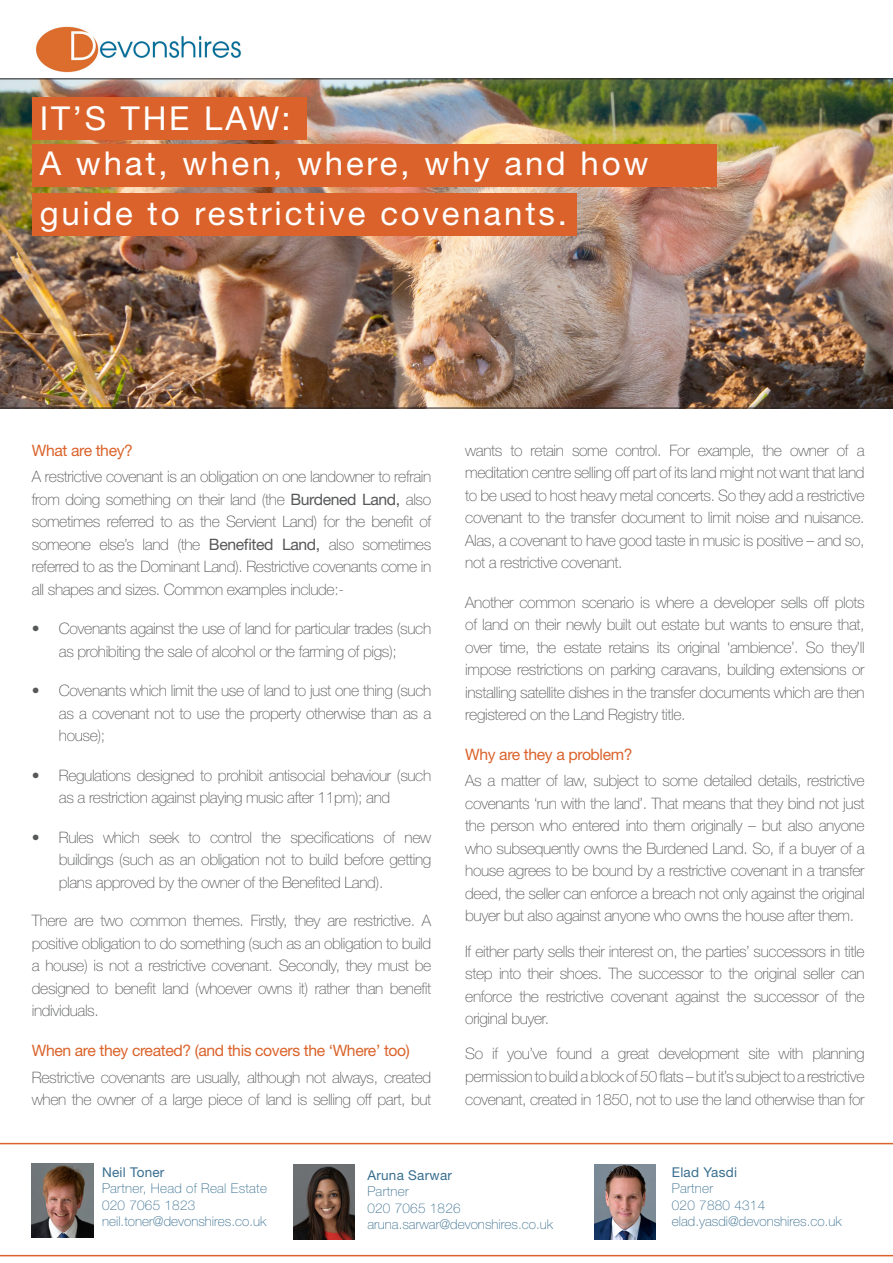
<style>
.page{position:relative;width:893px;height:1263px;background:#fff}
.page>*{position:absolute;margin:0;border:0;box-sizing:border-box;transform-origin:0 0}
.t1{font:33px "Helvetica Neue LT Std";letter-spacing:.085em;color:#fff}
.body_copy{font:100 15.75px/22.5px "Helvetica Neue LT Std";letter-spacing:-.025em;color:#57585a;text-align:justify}
.body_copy-2{font:15.75px "Helvetica Neue LT Std";letter-spacing:-.025em;color:#db632b}
.Partner_Name_and_tit{font:100 13.5px/16.5px "Helvetica Neue LT Std";color:#386e8f}
.Partner_Name_and_tit-2{font:100 13.5px "Helvetica Neue LT Std";letter-spacing:.02em;color:#386e8f}
.Partner_Name_and_tit-3{font:13.5px "Helvetica Neue LT Std";letter-spacing:.02em;color:#386e8f}
.s1{font-weight:400}
</style>
<div class="page">
<img style="left:0;top:79px;width:893px;height:329px">
<img style="left:36px;top:26px;width:205px;height:47px">
<div style="left:32px;top:194px;width:544px;height:42px;background:#db632b"></div>
<div style="left:32px;top:144px;width:684px;height:43px;background:#db632b"></div>
<div style="left:32px;top:97px;width:275px;height:43px;background:#db632b"></div>
<svg style="left:0;top:1143px;width:893px;height:113px"></svg>
<img style="left:32px;top:1163px;width:61px;height:74px">
<img style="left:594px;top:1165px;width:62px;height:75px">
<img style="left:293px;top:1165px;width:62px;height:75px">
<p class="t1" style="left:40px;top:99px;width:253px">IT’S THE LAW:</p>
<p class="t1" style="left:40px;top:144px;width:610px">A what, when, where, why and how</p>
<p class="t1" style="left:40px;top:193px;width:529px">guide to restrictive covenants.</p>
<p class="body_copy-2" style="left:32px;top:441px;width:103px">What are they?</p>
<p class="body_copy" style="left:32px;top:465px;width:401px">A restrictive covenant is an obligation on one landowner to refrain from doing something on their land (the <span class="s1">Burdened Land,</span> also sometimes referred to as the Servient Land) for the benefit of someone else’s land (the <span class="s1">Benefited Land,</span> also sometimes referred to as the Dominant Land). Restrictive covenants come in all shapes and sizes. Common examples include:-</p>
<p class="body_copy" style="left:32px;top:617px;width:401px;text-align:center">• Covenants against the use of land for particular trades (such as prohibiting the sale of alcohol or the farming of pigs);</p>
<p class="body_copy" style="left:59px;top:679px;width:374px;text-indent:-27px">• Covenants which limit the use of land to just one thing (such as a covenant not to use the property otherwise than as a house);</p>
<p class="body_copy" style="left:59px;top:764px;width:374px;text-indent:-27px">• Regulations designed to prohibit antisocial behaviour (such as a restriction against playing music after 11pm); and</p>
<p class="body_copy" style="left:59px;top:826px;width:374px;text-indent:-27px">• Rules which seek to control the specifications of new buildings (such as an obligation not to build before getting plans approved by the owner of the Benefited Land).</p>
<p class="body_copy" style="left:32px;top:909px;width:401px">There are two common themes. Firstly, they are restrictive. A positive obligation to do something (such as an obligation to build a house) is not a restrictive covenant. Secondly, they must be designed to benefit land (whoever owns it) rather than benefit individuals.</p>
<p class="body_copy-2" style="left:32px;top:1041px;width:380px">When are they created? (and this covers the ‘Where’ too)</p>
<p class="body_copy" style="left:32px;top:1066px;width:401px">Restrictive covenants are usually, although not always, created when the owner of a large piece of land is selling off part, but</p>
<p class="body_copy" style="left:465px;top:439px;width:401px">wants to retain some control. For example, the owner of a meditation centre selling off part of its land might not want that land to be used to host heavy metal concerts. So they add a restrictive covenant to the transfer document to limit noise and nuisance.<br>Alas, a covenant to have good taste in music is positive – and so, not a restrictive covenant.</p>
<p class="body_copy" style="left:465px;top:591px;width:401px">Another common scenario is where a developer sells off plots of land on their newly built out estate but wants to ensure that, over time, the estate retains its original ‘ambience’. So they’ll impose restrictions on parking caravans, building extensions or installing satellite dishes in the transfer documents which are then registered on the Land Registry title.</p>
<p class="body_copy-2" style="left:465px;top:745px;width:169px">Why are they a problem?</p>
<p class="body_copy" style="left:465px;top:769px;width:401px">As a matter of law, subject to some detailed details, restrictive covenants ‘run with the land’. That means that they bind not just the person who entered into them originally – but also anyone who subsequently owns the Burdened Land. So, if a buyer of a house agrees to be bound by a restrictive covenant in a transfer deed, the seller can enforce a breach not only against the original buyer but also against anyone who owns the house after them.</p>
<p class="body_copy" style="left:465px;top:940px;width:401px">If either party sells their interest on, the parties’ successors in title step into their shoes. The successor to the original seller can enforce the restrictive covenant against the successor of the original buyer.</p>
<p class="body_copy" style="left:465px;top:1042px;width:401px">So if you’ve found a great development site with planning permission to build a block of 50 flats – but it’s subject to a restrictive covenant, created in 1850, not to use the land otherwise than for</p>
<p class="Partner_Name_and_tit-3" style="left:102px;top:1164px;width:64px">Neil Toner</p>
<p class="Partner_Name_and_tit-2" style="left:102px;top:1181px;width:166px">Partner, Head of Real Estate</p>
<p class="Partner_Name_and_tit-2" style="left:102px;top:1197px;width:95px">020 7065 1823</p>
<p class="Partner_Name_and_tit" style="left:102px;top:1213px;width:166px">neil.toner@devonshires.co.uk</p>
<p class="Partner_Name_and_tit-3" style="left:367px;top:1167px;width:86px">Aruna Sarwar</p>
<p class="Partner_Name_and_tit-2" style="left:367px;top:1183px;width:43px">Partner</p>
<p class="Partner_Name_and_tit" style="left:367px;top:1199px;width:187px">020 7065 1826 aruna.sarwar@devonshires.co.uk</p>
<p class="Partner_Name_and_tit-3" style="left:672px;top:1164px;width:67px">Elad Yasdi</p>
<p class="Partner_Name_and_tit-2" style="left:672px;top:1181px;width:43px">Partner</p>
<p class="Partner_Name_and_tit-2" style="left:672px;top:1197px;width:95px">020 7880 4314</p>
<p class="Partner_Name_and_tit" style="left:672px;top:1213px;width:171px">elad.yasdi@devonshires.co.uk</p>
</div>
